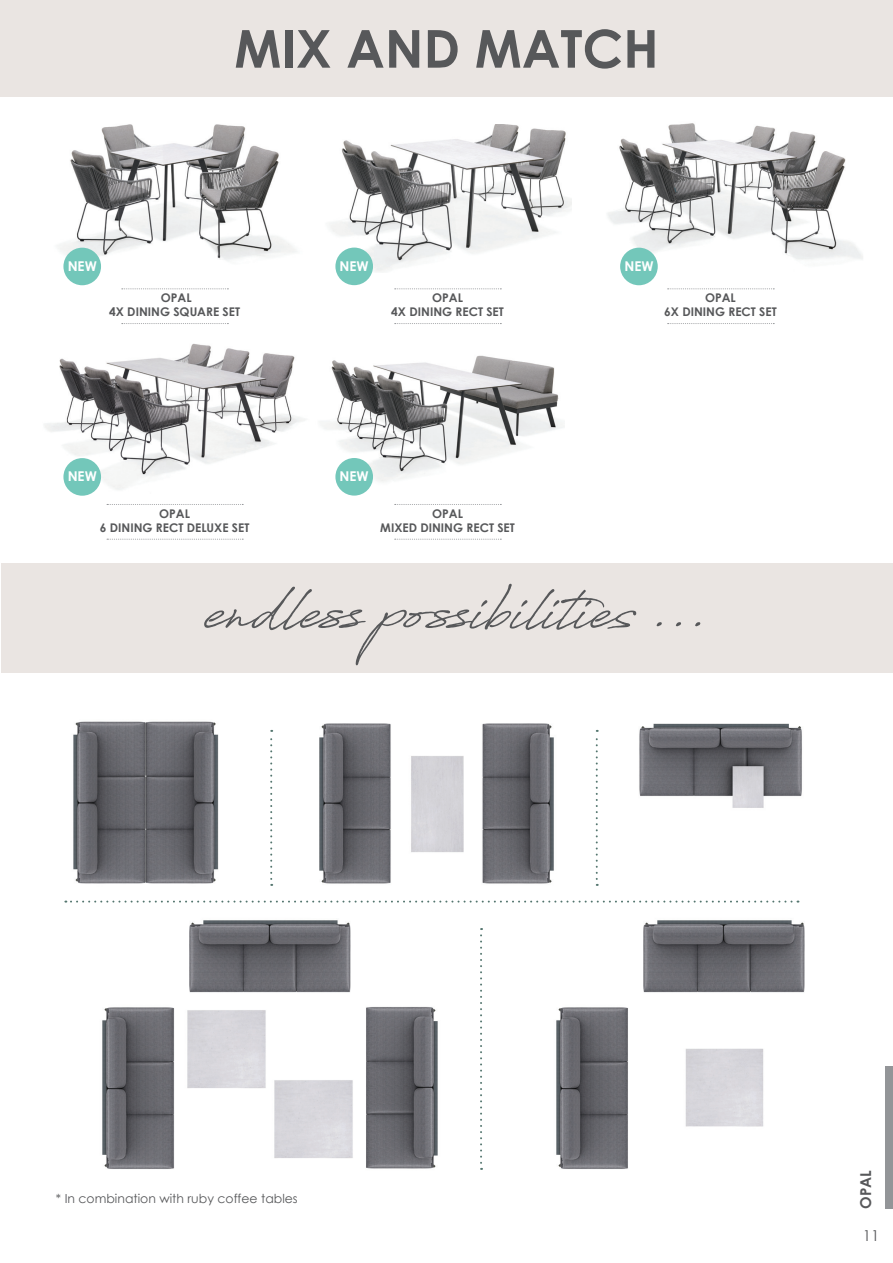
<style>
.page{position:relative;width:893px;height:1263px;background:#fff}
.page>*{position:absolute;margin:0;border:0;box-sizing:border-box;transform-origin:0 0}
.t1{font:61.2px "Antro Vectra Bolder";color:#57585a}
.t2{font:700 52.2px "Century Gothic";color:#57585a}
.t3{font:700 15px "Century Gothic";color:#57585a}
.t4{font:15px "Century Gothic";color:#57585a}
.t5{font:700 13.5px "Century Gothic";color:#fff}
.t6{font:12.45px "Century Gothic";color:#57585a}
.t7{font:700 12px/14.4px "Century Gothic";color:#57585a;text-align:center}
</style>
<div class="page">
<img style="left:330px;top:124px;width:241px;height:148px">
<img style="left:321px;top:355px;width:243px;height:140px">
<img style="left:607px;top:123px;width:256px;height:167px">
<img style="left:59px;top:124px;width:238px;height:166px">
<img style="left:44px;top:343px;width:261px;height:162px">
<svg style="left:395px;top:504px;width:106px;height:1px"></svg>
<svg style="left:395px;top:539px;width:106px;height:1px"></svg>
<svg style="left:107px;top:504px;width:136px;height:1px"></svg>
<svg style="left:107px;top:539px;width:136px;height:1px"></svg>
<svg style="left:395px;top:288px;width:106px;height:1px"></svg>
<svg style="left:395px;top:323px;width:106px;height:1px"></svg>
<svg style="left:122px;top:288px;width:106px;height:1px"></svg>
<svg style="left:122px;top:323px;width:106px;height:1px"></svg>
<svg style="left:668px;top:288px;width:106px;height:1px"></svg>
<svg style="left:668px;top:323px;width:106px;height:1px"></svg>
<div style="left:1px;top:563px;width:892px;height:110px;background:#eae5e2"></div>
<div style="left:63px;top:248px;width:38px;height:37px;background:#73c7ba;border-radius:50%"></div>
<div style="left:63px;top:458px;width:38px;height:38px;background:#73c7ba;border-radius:50%"></div>
<div style="left:335px;top:248px;width:38px;height:37px;background:#73c7ba;border-radius:50%"></div>
<div style="left:335px;top:458px;width:38px;height:38px;background:#73c7ba;border-radius:50%"></div>
<div style="left:620px;top:248px;width:38px;height:37px;background:#73c7ba;border-radius:50%"></div>
<img style="left:639px;top:723px;width:163px;height:85px">
<img style="left:65px;top:721px;width:163px;height:182px">
<img style="left:556px;top:920px;width:249px;height:249px">
<img style="left:102px;top:920px;width:249px;height:249px">
<svg style="left:270px;top:730px;width:2px;height:156px"></svg>
<svg style="left:596px;top:730px;width:2px;height:156px"></svg>
<svg style="left:480px;top:928px;width:2px;height:242px"></svg>
<img style="left:312px;top:723px;width:251px;height:180px">
<img style="left:184px;top:1006px;width:93px;height:87px">
<img style="left:271px;top:1076px;width:82px;height:87px">
<img style="left:366px;top:1006px;width:72px;height:163px">
<svg style="left:65px;top:900px;width:733px;height:2px"></svg>
<div style="left:0;top:0;width:893px;height:97px;background:#eae5e2"></div>
<div style="left:886px;top:1066px;width:7px;height:143px;background:#939598"></div>
<h2 class="t2" style="left:234px;top:9px;width:426px">MIX AND MATCH</h2>
<p class="t5" style="left:68px;top:256px;width:31px">NEW</p>
<p class="t5" style="left:340px;top:255px;width:31px">NEW</p>
<p class="t5" style="left:624px;top:256px;width:31px">NEW</p>
<p class="t7" style="left:109px;top:290px;width:132px">OPAL<br>4X DINING SQUARE SET</p>
<p class="t7" style="left:664px;top:290px;width:114px">OPAL<br>6X DINING RECT SET</p>
<p class="t7" style="left:391px;top:290px;width:114px">OPAL<br>4X DINING RECT SET</p>
<p class="t5" style="left:68px;top:466px;width:31px">NEW</p>
<p class="t5" style="left:340px;top:466px;width:31px">NEW</p>
<p class="t7" style="left:100px;top:506px;width:151px">OPAL<br>6 DINING RECT DELUXE SET</p>
<p class="t7" style="left:380px;top:506px;width:136px">OPAL<br>MIXED DINING RECT SET</p>
<h1 class="t1" style="left:204px;top:569px;width:506px">endless possibilities ...</h1>
<p class="t6" style="left:56px;top:1190px;width:243px">* In combination with ruby coffee tables</p>
<p class="t3" style="left:854px;top:1209px;width:40px;rotate:-90deg">OPAL</p>
<p class="t4" style="left:863px;top:1225px;width:18px">11</p>
</div>
